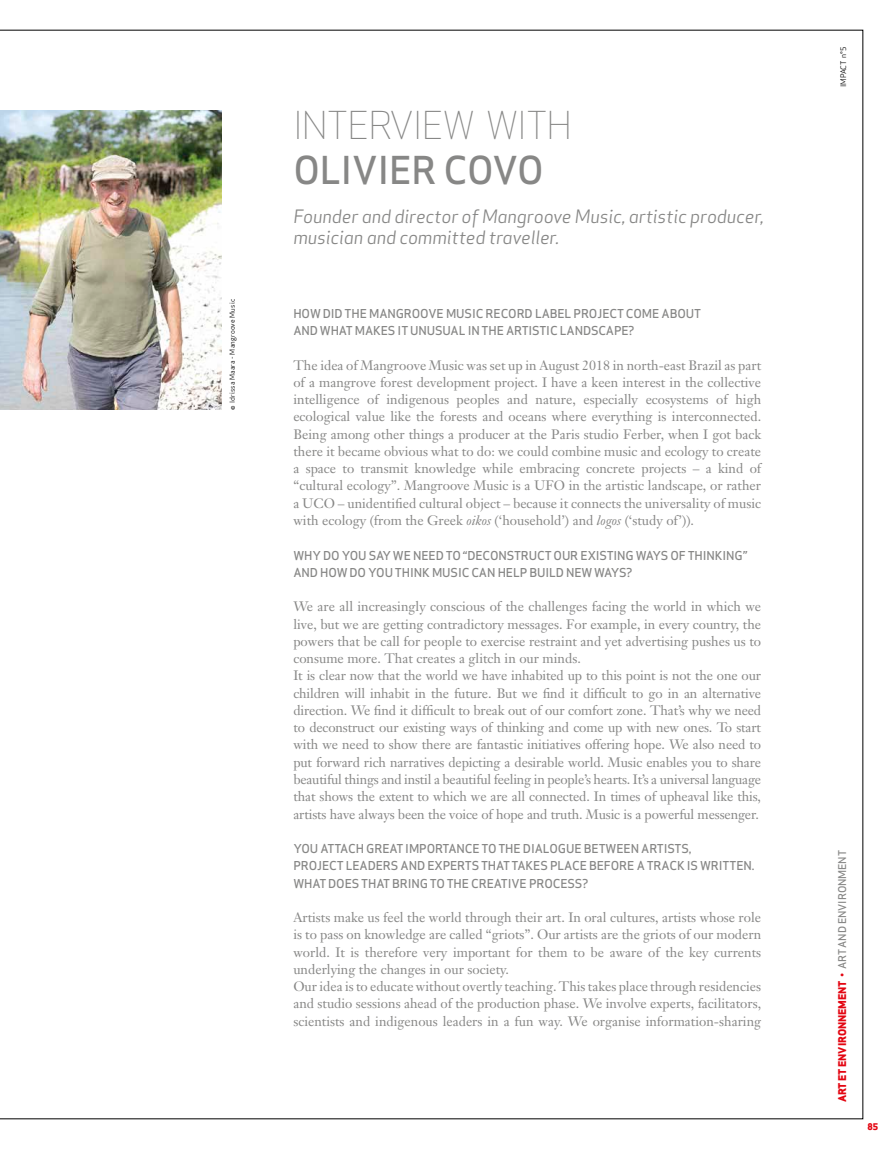
<style>
.page{position:relative;width:893px;height:1149px;background:#fff}
.page>*{position:absolute;margin:0;border:0;box-sizing:border-box;transform-origin:0 0}
.t1{font:300 37.5px "Apex Sans";letter-spacing:-.01em;color:#878786}
.t2{font:500 37.5px "Apex Sans";letter-spacing:-.01em;color:#878786}
.t3{font:italic 18px/21px "Apex Sans";letter-spacing:-.01em;color:#878786}
.t4{font:13.5px/17.2px "Janson Text";color:#878786}
.t5{font:500 12px/17.2px "Apex Sans";letter-spacing:-.01em;color:#878786}
.t6{font:800 10.5px "Apex Sans";letter-spacing:-.01em;color:#e30612}
.t7{font:800 9px "Apex Sans";color:#e30612}
.t8{font:7.5px "Apex Sans";letter-spacing:-.01em;color:#000}
.t9{font:6.9px "Apex Sans";letter-spacing:.02em;color:#000}
.s1{font-style:italic}
.s2{font-weight:500;color:#878786}
</style>
<div class="page">
<img style="left:0;top:111px;width:221px;height:298px">
<p class="t9" style="left:227px;top:409px;width:112px;rotate:-90deg">© Idrissa Maara - Mangroove Music</p>
<h1 class="t1" style="left:293px;top:101px;width:280px">INTERVIEW WITH</h1>
<h1 class="t2" style="left:293px;top:137px;width:252px">OLIVIER COVO</h1>
<h2 class="t3" style="left:293px;top:204px;width:472px">Founder and director of Mangroove Music, artistic producer, musician and committed traveller.</h2>
<p class="t5" style="left:293px;top:303px;width:409px">HOW DID THE MANGROOVE MUSIC RECORD LABEL PROJECT COME ABOUT<br>AND WHAT MAKES IT UNUSUAL IN THE ARTISTIC LANDSCAPE?</p>
<p class="t4" style="left:293px;top:356px;width:469px;text-align:justify">The idea of Mangroove Music was set up in August 2018 in north-east Brazil as part of a mangrove forest development project. I have a keen interest in the collective intelligence of indigenous peoples and nature, especially ecosystems of high ecological value like the forests and oceans where everything is interconnected.<br>Being among other things a producer at the Paris studio Ferber, when I got back there it became obvious what to do: we could combine music and ecology to create a space to transmit knowledge while embracing concrete projects – a kind of “cultural ecology”. Mangroove Music is a UFO in the artistic landscape, or rather a UCO – unidentified cultural object – because it connects the universality of music with ecology (from the Greek <span class="s1">oikos</span> (‘household’) and <span class="s1">logos</span> (‘study of’)).</p>
<p class="t5" style="left:293px;top:545px;width:455px">WHY DO YOU SAY WE NEED TO “DECONSTRUCT OUR EXISTING WAYS OF THINKING”<br>AND HOW DO YOU THINK MUSIC CAN HELP BUILD NEW WAYS?</p>
<p class="t4" style="left:293px;top:597px;width:469px">We are all increasingly conscious of the challenges facing the world in which we live, but we are getting contradictory messages. For example, in every country, the powers that be call for people to exercise restraint and yet advertising pushes us to consume more. That creates a glitch in our minds.<br>It is clear now that the world we have inhabited up to this point is not the one our children will inhabit in the future. But we find it difficult to go in an alternative direction. We find it difficult to break out of our comfort zone. That’s why we need to deconstruct our existing ways of thinking and come up with new ones. To start with we need to show there are fantastic initiatives offering hope. We also need to put forward rich narratives depicting a desirable world. Music enables you to share beautiful things and instil a beautiful feeling in people’s hearts. It’s a universal language that shows the extent to which we are all connected. In times of upheaval like this, artists have always been the voice of hope and truth. Music is a powerful messenger.</p>
<p class="t5" style="left:293px;top:838px;width:463px">YOU ATTACH GREAT IMPORTANCE TO THE DIALOGUE BETWEEN ARTISTS,<br>PROJECT LEADERS AND EXPERTS THAT TAKES PLACE BEFORE A TRACK IS WRITTEN.<br>WHAT DOES THAT BRING TO THE CREATIVE PROCESS?</p>
<p class="t4" style="left:293px;top:908px;width:469px">Artists make us feel the world through their art. In oral cultures, artists whose role is to pass on knowledge are called “griots”. Our artists are the griots of our modern world. It is therefore very important for them to be aware of the key currents underlying the changes in our society.<br>Our idea is to educate without overtly teaching. This takes place through residencies and studio sessions ahead of the production phase. We involve experts, facilitators, scientists and indigenous leaders in a fun way. We organise information-sharing</p>
<p class="t8" style="left:837px;top:87px;width:42px;rotate:-90deg">IMPACT n°5</p>
<p class="t6" style="left:835px;top:1101px;width:253px;rotate:-90deg">ART ET ENVIRONNEMENT • <span class="s2">ART AND ENVIRONMENT</span></p>
<p class="t7" style="left:867px;top:1120px;width:12px">85</p>
</div>
